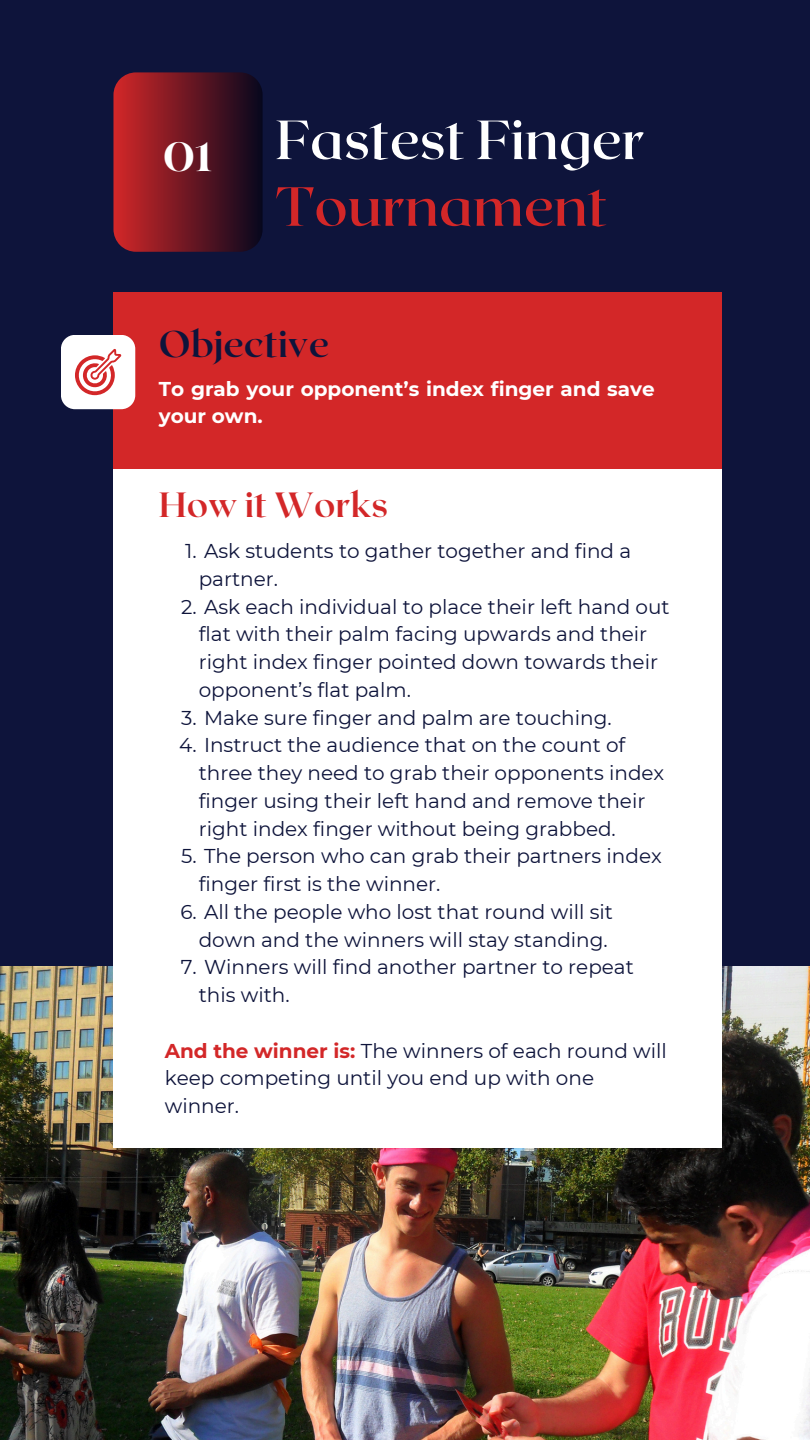
<style>
.page{position:relative;width:810px;height:1440px;background:#0e143b}
.page>*{position:absolute;margin:0;border:0;box-sizing:border-box;transform-origin:0 0}
.t1{font:600 55px "Roxborough CF";color:#fff}
.t2{font:600 55px "Roxborough CF";color:#d32728}
.t3{font:700 40.8px "Lovelace";color:#fff}
.t4{font:700 37px "Roxborough CF";color:#0e143b}
.t5{font:700 35px "Roxborough CF";color:#d32728}
.t6{font:20px/27.8px "Montserrat";color:#0e143b}
.t7{font:700 20px/27.8px "Montserrat";color:#fff}
.s1{font-weight:700;color:#d32728}
</style>
<div class="page">
<img style="left:0;top:967px;width:810px;height:473px">
<div style="left:113px;top:452px;width:609px;height:696px;background:#fff"></div>
<svg style="left:113px;top:72px;width:150px;height:180px;background:#6a1723"></svg>
<div style="left:113px;top:292px;width:609px;height:177px;background:#d32728"></div>
<div style="left:61px;top:335px;width:74px;height:74px;background:#fff;border-radius:14px"></div>
<svg style="left:75px;top:349px;width:46px;height:46px"></svg>
<p class="t3" style="left:164px;top:142px;width:50px">01</p>
<p class="t1" style="left:276px;top:104px;width:370px">Fastest Finger</p>
<p class="t2" style="left:276px;top:171px;width:334px">Tournament</p>
<p class="t4" style="left:159px;top:320px;width:172px">Objective</p>
<p class="t7" style="left:159px;top:374px;width:497px">To grab your opponent’s index finger and save your own.</p>
<p class="t5" style="left:159px;top:482px;width:231px">How it Works</p>
<h1 class="t6" style="left:199px;top:537px;width:434px;text-indent:-13px">1. Ask students to gather together and find a partner.</h1>
<h1 class="t6" style="left:199px;top:593px;width:472px;text-indent:-18px">2. Ask each individual to place their left hand out flat with their palm facing upwards and their right index finger pointed down towards their opponent’s flat palm.</h1>
<h2 class="t6" style="left:181px;top:704px;width:432px">3. Make sure finger and palm are touching.</h2>
<h3 class="t6" style="left:199px;top:731px;width:467px;text-indent:-19px">4. Instruct the audience that on the count of three they need to grab their opponents index finger using their left hand and remove their right index finger without being grabbed.</h3>
<p class="t6" style="left:199px;top:842px;width:465px;text-indent:-18px">5. The person who can grab their partners index finger first is the winner.</p>
<h2 class="t6" style="left:180px;top:898px;width:434px;text-align:right">6. All the people who lost that round will sit down and the winners will stay standing.</h2>
<p class="t6" style="left:199px;top:953px;width:437px;text-indent:-18px">7. Winners will find another partner to repeat this with.</p>
<p class="t6" style="left:165px;top:1037px;width:504px"><span class="s1">And the winner is:</span> The winners of each round will keep competing until you end up with one winner.</p>
</div>
